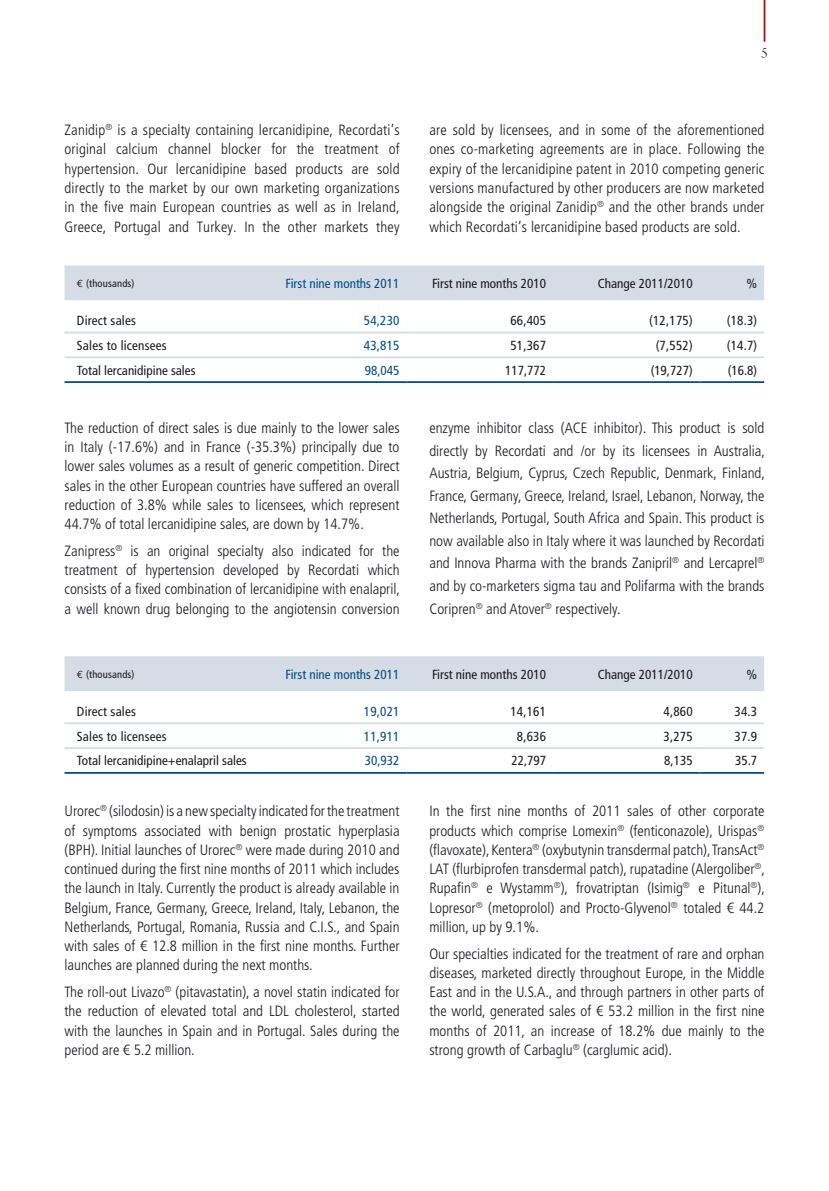
<style>
.page{position:relative;width:829px;height:1191px;background:#fff}
.page>*{position:absolute;margin:0;border:0;box-sizing:border-box;transform-origin:0 0}
.t1{font:300 condensed 14.88px/19.2px "Frutiger LT Std";color:#1a171c;text-align:justify}
.t2{font:14.88px "Arno Pro Light Display";color:#1a171c}
.t3{font:condensed 13.12px "Frutiger LT Std";color:#1a171c}
.t4{font:condensed 13.12px "Frutiger LT Std";color:#004b85}
.t5{font:condensed 10.5px "Frutiger LT Std";letter-spacing:.015em;color:#1a171c}
.s1{font-family:"Euro Mono";font-stretch:normal}
</style>
<div class="page">
<hr style="left:763px;top:0;width:2px;height:42px;background:#8d161b">
<div style="left:64px;top:265px;width:700px;height:35px;background:#d5dce5"></div>
<hr style="left:64px;top:381px;width:196px;height:2px;background:#004b85">
<hr style="left:260px;top:381px;width:146px;height:2px;background:#004b85">
<hr style="left:406px;top:381px;width:147px;height:2px;background:#004b85">
<hr style="left:553px;top:381px;width:146px;height:2px;background:#004b85">
<hr style="left:699px;top:381px;width:65px;height:2px;background:#004b85">
<hr style="left:64px;top:331px;width:196px;height:2px;background:#d5dce5">
<hr style="left:260px;top:331px;width:146px;height:2px;background:#d5dce5">
<hr style="left:406px;top:331px;width:147px;height:2px;background:#d5dce5">
<hr style="left:553px;top:331px;width:146px;height:2px;background:#d5dce5">
<hr style="left:699px;top:331px;width:65px;height:2px;background:#d5dce5">
<hr style="left:64px;top:356px;width:196px;height:2px;background:#d5dce5">
<hr style="left:260px;top:356px;width:146px;height:2px;background:#d5dce5">
<hr style="left:406px;top:356px;width:147px;height:2px;background:#d5dce5">
<hr style="left:553px;top:356px;width:146px;height:2px;background:#d5dce5">
<hr style="left:699px;top:356px;width:65px;height:2px;background:#d5dce5">
<div style="left:64px;top:656px;width:700px;height:35px;background:#d5dce5"></div>
<hr style="left:64px;top:772px;width:196px;height:1px;background:#004b85">
<hr style="left:260px;top:772px;width:146px;height:1px;background:#004b85">
<hr style="left:406px;top:772px;width:147px;height:1px;background:#004b85">
<hr style="left:553px;top:772px;width:146px;height:1px;background:#004b85">
<hr style="left:699px;top:772px;width:65px;height:1px;background:#004b85">
<hr style="left:64px;top:722px;width:196px;height:2px;background:#d5dce5">
<hr style="left:260px;top:722px;width:146px;height:2px;background:#d5dce5">
<hr style="left:406px;top:722px;width:147px;height:2px;background:#d5dce5">
<hr style="left:553px;top:722px;width:146px;height:2px;background:#d5dce5">
<hr style="left:699px;top:722px;width:65px;height:2px;background:#d5dce5">
<hr style="left:64px;top:747px;width:196px;height:2px;background:#d5dce5">
<hr style="left:260px;top:747px;width:146px;height:2px;background:#d5dce5">
<hr style="left:406px;top:747px;width:147px;height:2px;background:#d5dce5">
<hr style="left:553px;top:747px;width:146px;height:2px;background:#d5dce5">
<hr style="left:699px;top:747px;width:65px;height:2px;background:#d5dce5">
<p class="t2" style="left:761px;top:45px;width:8px">5</p>
<p class="t1" style="left:64px;top:121px;width:336px">Zanidip<sup>®</sup> is a specialty containing lercanidipine, Recordati’s original calcium channel blocker for the treatment of hypertension. Our lercanidipine based products are sold directly to the market by our own marketing organizations in the five main European countries as well as in Ireland, Greece, Portugal and Turkey. In the other markets they</p>
<p class="t1" style="left:429px;top:121px;width:336px">are sold by licensees, and in some of the aforementioned ones co-marketing agreements are in place. Following the expiry of the lercanidipine patent in 2010 competing generic versions manufactured by other producers are now marketed alongside the original Zanidip<sup>®</sup> and the other brands under which Recordati’s lercanidipine based products are sold.</p>
<p class="t5" style="left:77px;top:277px;width:59px"><span class="s1">?</span> (thousands)</p>
<p class="t4" style="left:285px;top:275px;width:115px">First nine months 2011</p>
<p class="t3" style="left:432px;top:275px;width:115px">First nine months 2010</p>
<p class="t3" style="left:597px;top:275px;width:96px">Change 2011/2010</p>
<p class="t3" style="left:746px;top:275px;width:12px">%</p>
<p class="t3" style="left:77px;top:313px;width:60px">Direct sales</p>
<p class="t4" style="left:364px;top:313px;width:37px">54,230</p>
<p class="t3" style="left:510px;top:313px;width:37px">66,405</p>
<p class="t3" style="left:649px;top:313px;width:45px">(12,175)</p>
<p class="t3" style="left:726px;top:313px;width:32px">(18.3)</p>
<p class="t3" style="left:77px;top:338px;width:91px">Sales to licensees</p>
<p class="t4" style="left:364px;top:338px;width:37px">43,815</p>
<p class="t3" style="left:510px;top:338px;width:37px">51,367</p>
<p class="t3" style="left:655px;top:338px;width:38px">(7,552)</p>
<p class="t3" style="left:726px;top:338px;width:32px">(14.7)</p>
<p class="t3" style="left:77px;top:362px;width:120px">Total lercanidipine sales</p>
<p class="t4" style="left:365px;top:362px;width:36px">98,045</p>
<p class="t3" style="left:505px;top:362px;width:42px">117,772</p>
<p class="t3" style="left:650px;top:362px;width:43px">(19,727)</p>
<p class="t3" style="left:727px;top:362px;width:31px">(16.8)</p>
<p class="t1" style="left:64px;top:418px;width:336px">The reduction of direct sales is due mainly to the lower sales in Italy (-17.6%) and in France (-35.3%) principally due to lower sales volumes as a result of generic competition. Direct sales in the other European countries have suffered an overall reduction of 3.8% while sales to licensees, which represent 44.7% of total lercanidipine sales, are down by 14.7%.</p>
<p class="t1" style="left:64px;top:541px;width:337px">Zanipress<sup>®</sup> is an original specialty also indicated for the treatment of hypertension developed by Recordati which consists of a fixed combination of lercanidipine with enalapril, a well known drug belonging to the angiotensin conversion</p>
<p class="t1" style="left:429px;top:417px;width:337px;line-height:22.6px">enzyme inhibitor class (ACE inhibitor). This product is sold directly by Recordati and /or by its licensees in Australia, Austria, Belgium, Cyprus, Czech Republic, Denmark, Finland, France, Germany, Greece, Ireland, Israel, Lebanon, Norway, the Netherlands, Portugal, South Africa and Spain. This product is now available also in Italy where it was launched by Recordati and Innova Pharma with the brands Zanipril<sup>®</sup> and Lercaprel<sup>® </sup>and by co-marketers sigma tau and Polifarma with the brands Coripren<sup>®</sup> and Atover<sup>®</sup> respectively.</p>
<p class="t5" style="left:77px;top:668px;width:59px"><span class="s1">?</span> (thousands)</p>
<p class="t4" style="left:285px;top:666px;width:115px">First nine months 2011</p>
<p class="t3" style="left:432px;top:666px;width:115px">First nine months 2010</p>
<p class="t3" style="left:597px;top:666px;width:96px">Change 2011/2010</p>
<p class="t3" style="left:746px;top:666px;width:12px">%</p>
<p class="t3" style="left:77px;top:703px;width:60px">Direct sales</p>
<p class="t4" style="left:364px;top:703px;width:37px">19,021</p>
<p class="t3" style="left:510px;top:703px;width:37px">14,161</p>
<p class="t3" style="left:663px;top:703px;width:31px">4,860</p>
<p class="t3" style="left:734px;top:703px;width:24px">34.3</p>
<p class="t3" style="left:77px;top:728px;width:91px">Sales to licensees</p>
<p class="t4" style="left:364px;top:728px;width:37px">11,911</p>
<p class="t3" style="left:517px;top:728px;width:31px">8,636</p>
<p class="t3" style="left:663px;top:728px;width:31px">3,275</p>
<p class="t3" style="left:734px;top:728px;width:24px">37.9</p>
<p class="t3" style="left:77px;top:753px;width:171px">Total lercanidipine+enalapril sales</p>
<p class="t4" style="left:365px;top:753px;width:36px">30,932</p>
<p class="t3" style="left:511px;top:753px;width:36px">22,797</p>
<p class="t3" style="left:664px;top:753px;width:30px">8,135</p>
<p class="t3" style="left:735px;top:753px;width:24px">35.7</p>
<p class="t1" style="left:64px;top:801px;width:336px">Urorec<sup>®</sup> (silodosin) is a new specialty indicated for the treatment of symptoms associated with benign prostatic hyperplasia (BPH). Initial launches of Urorec<sup>®</sup> were made during 2010 and continued during the first nine months of 2011 which includes the launch in Italy. Currently the product is already available in Belgium, France, Germany, Greece, Ireland, Italy, Lebanon, the Netherlands, Portugal, Romania, Russia and C.I.S., and Spain with sales of € 12.8 million in the first nine months. Further launches are planned during the next months.</p>
<p class="t1" style="left:64px;top:982px;width:336px">The roll-out Livazo<sup>®</sup> (pitavastatin), a novel statin indicated for the reduction of elevated total and LDL cholesterol, started with the launches in Spain and in Portugal. Sales during the period are € 5.2 million.</p>
<p class="t1" style="left:429px;top:801px;width:337px">In the first nine months of 2011 sales of other corporate products which comprise Lomexin<sup>®</sup> (fenticonazole), Urispas<sup>® </sup>(flavoxate), Kentera<sup>®</sup> (oxybutynin transdermal patch), TransAct<sup>® </sup>LAT (flurbiprofen transdermal patch), rupatadine (Alergoliber<sup>®</sup>, Rupafin<sup>®</sup> e Wystamm<sup>®</sup>), frovatriptan (Isimig<sup>®</sup> e Pitunal<sup>®</sup>), Lopresor<sup>®</sup> (metoprolol) and Procto-Glyvenol<sup>®</sup> totaled € 44.2 million, up by 9.1%.</p>
<p class="t1" style="left:429px;top:944px;width:336px">Our specialties indicated for the treatment of rare and orphan diseases, marketed directly throughout Europe, in the Middle East and in the U.S.A., and through partners in other parts of the world, generated sales of € 53.2 million in the first nine months of 2011, an increase of 18.2% due mainly to the strong growth of Carbaglu<sup>®</sup> (carglumic acid).</p>
</div>
